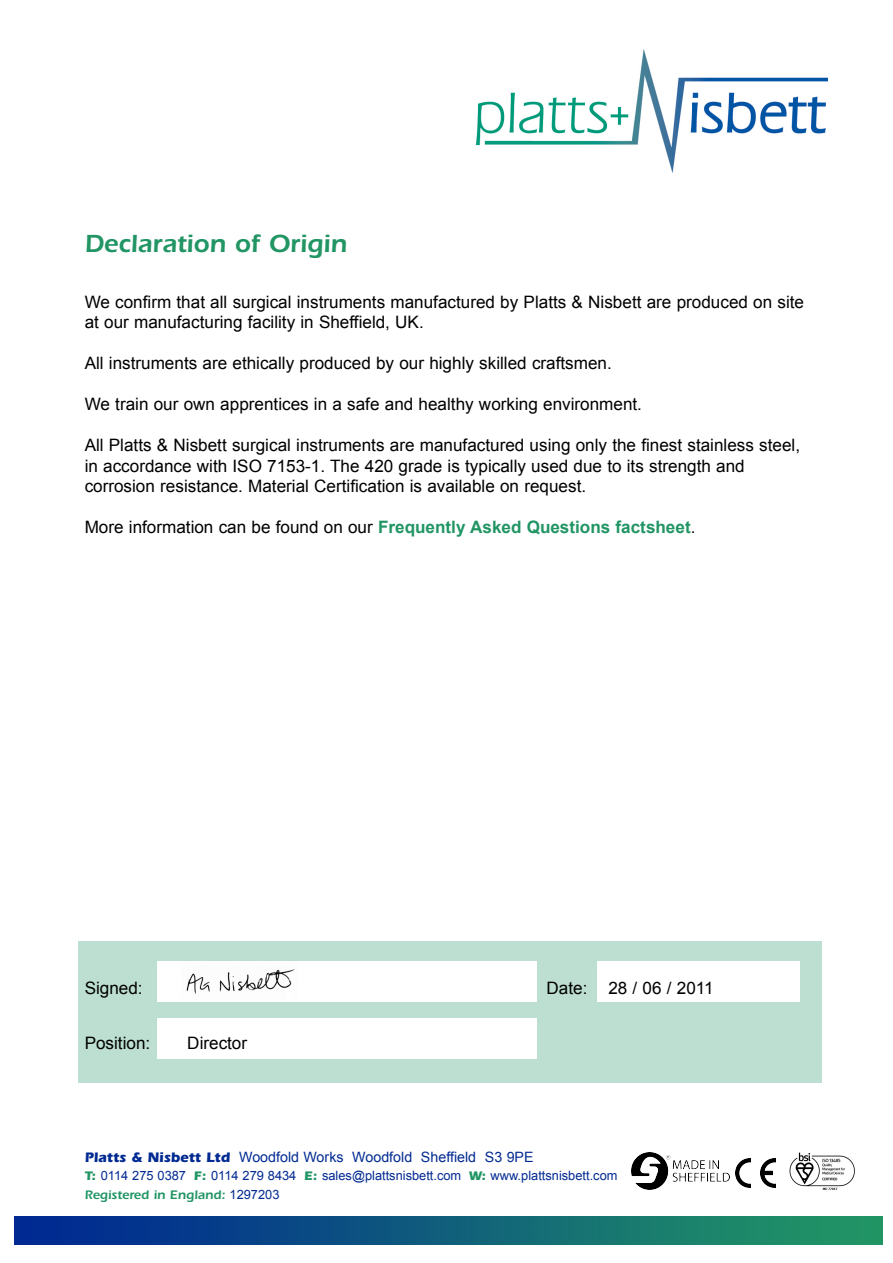
<style>
.page{position:relative;width:893px;height:1263px;background:#fff}
.page>*{position:absolute;margin:0;border:0;box-sizing:border-box;transform-origin:0 0}
.t1{font:600 25.65px "Itc Eras";color:#219564}
.t2{font:17.1px/20.5px "Arial";color:#000}
.t3{font:700 17.1px "Arial";color:#219564}
.t4{font:14.25px "Arial";color:#002a92}
.t5{font:12.9px "Arial";color:#002a92}
.t6{font:600 12.9px "Itc Eras";color:#219564}
.s1{font-weight:400;color:#000}
.s2{font-family:"Itc Eras";font-weight:700}
.s3{font-family:"Itc Eras";font-weight:700;color:#219564}
.s4{font-family:"Arial";font-weight:400;color:#002a92}
</style>
<div class="page">
<div style="left:79px;top:941px;width:743px;height:142px;background:#bcdfd1"></div>
<img style="left:14px;top:1216px;width:868px;height:28px">
<img style="left:631px;top:1152px;width:98px;height:37px">
<img style="left:735px;top:1158px;width:40px;height:30px">
<div style="left:157px;top:962px;width:380px;height:40px;background:#fff"></div>
<div style="left:157px;top:1018px;width:380px;height:41px;background:#fff"></div>
<div style="left:598px;top:962px;width:202px;height:40px;background:#fff"></div>
<img style="left:186px;top:969px;width:109px;height:25px">
<img style="left:475px;top:49px;width:352px;height:123px">
<img style="left:789px;top:1152px;width:66px;height:38px">
<h1 class="t1" style="left:85px;top:228px;width:264px">Declaration of Origin</h1>
<p class="t2" style="left:85px;top:291px;width:721px">We confirm that all surgical instruments manufactured by Platts &amp; Nisbett are produced on site at our manufacturing facility in Sheffield, UK.</p>
<p class="t2" style="left:85px;top:353px;width:528px">All instruments are ethically produced by our highly skilled craftsmen.</p>
<p class="t2" style="left:85px;top:394px;width:559px">We train our own apprentices in a safe and healthy working environment.</p>
<p class="t2" style="left:85px;top:435px;width:717px">All Platts &amp; Nisbett surgical instruments are manufactured using only the finest stainless steel, in accordance with ISO 7153-1. The 420 grade is typically used due to its strength and corrosion resistance. Material Certification is available on request.</p>
<p class="t3" style="left:85px;top:518px;width:612px"><span class="s1">More information can be found on our</span> Frequently Asked Questions factsheet<span class="s1">.</span></p>
<p class="t2" style="left:85px;top:978px;width:59px">Signed:</p>
<p class="t2" style="left:546px;top:978px;width:168px">Date: 28 / 06 / 2011</p>
<p class="t2" style="left:85px;top:1033px;width:67px">Position:</p>
<p class="t2" style="left:187px;top:1033px;width:61px">Director</p>
<p class="t4" style="left:85px;top:1149px;width:450px"><span class="s2">Platts &amp; Nisbett Ltd</span> Woodfold Works Woodfold Sheffield S3 9PE</p>
<p class="t5" style="left:85px;top:1169px;width:534px"><span class="s3">T:</span> 0114 275 0387 <span class="s3">F:</span> 0114 279 8434 <span class="s3">E:</span> sales@plattsnisbett.com <span class="s3">W:</span> www.plattsnisbett.com</p>
<p class="t6" style="left:85px;top:1187px;width:196px">Registered in England: <span class="s4">1297203</span></p>
</div>
